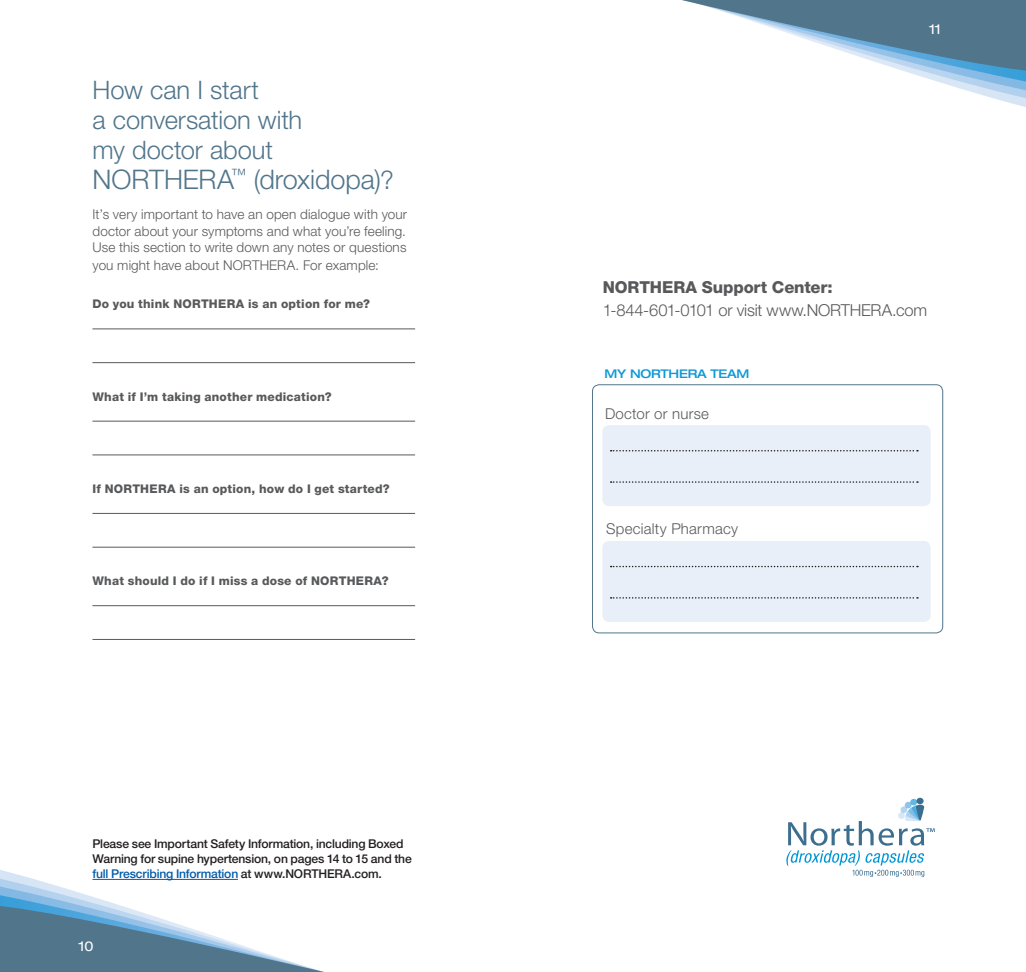
<style>
.page{position:relative;width:1026px;height:972px;background:#fff}
.page>*{position:absolute;margin:0;border:0;box-sizing:border-box;transform-origin:0 0}
.t1{font:300 27px "Helvetica Neue LT Std";letter-spacing:-.005em;color:#51758b}
.t2{font:300 25.5px/30px "Helvetica Neue LT Std";letter-spacing:-.005em;color:#51758b}
.t3{font:300 16.5px "Helvetica Neue LT Std";letter-spacing:-.015em;color:#58595b}
.t4{font:800 16.5px "Helvetica Neue LT Std";letter-spacing:-.005em;color:#58595b}
.t5{font:300 15px "Helvetica Neue LT Std";letter-spacing:.015em;color:#58595b}
.t6{font:300 13.5px/16.5px "Helvetica Neue LT Std";letter-spacing:.01em;color:#58595b;text-align:justify}
.t7{font:expanded 13.5px "Helvetica Neue LT Std";color:#fff}
.t8{font:500 12.15px/14.9px "Helvetica Neue LT Std";letter-spacing:-.015em;color:#231f20}
.t9{font:800 12px "Helvetica Neue LT Std";letter-spacing:.015em;color:#58595b}
.t10{font:500 expanded 12px "Helvetica Neue LT Std";letter-spacing:-.02em;color:#1099d6}
.s1{font-size:25.5px}
.s2{color:#005baa}
</style>
<div class="page">
<svg style="left:786px;top:799px;width:149px;height:78px"></svg>
<svg style="left:682px;top:0;width:344px;height:101px"></svg>
<svg style="left:0;top:870px;width:324px;height:102px"></svg>
<hr style="left:92px;top:879px;width:146px;height:1px;background:#005baa">
<hr style="left:92px;top:329px;width:323px;height:1px;background:#58595b">
<hr style="left:92px;top:362px;width:323px;height:1px;background:#58595b">
<hr style="left:92px;top:421px;width:323px;height:1px;background:#58595b">
<hr style="left:92px;top:455px;width:323px;height:1px;background:#58595b">
<hr style="left:92px;top:513px;width:323px;height:1px;background:#58595b">
<hr style="left:92px;top:547px;width:323px;height:1px;background:#58595b">
<hr style="left:92px;top:605px;width:323px;height:1px;background:#58595b">
<hr style="left:92px;top:639px;width:323px;height:1px;background:#58595b">
<div style="left:592px;top:384px;width:351px;height:249px;border:1px solid #51758b;border-radius:7px"></div>
<div style="left:602px;top:425px;width:329px;height:81px;background:#e8eff9;border-radius:7px"></div>
<div style="left:602px;top:541px;width:329px;height:81px;background:#e8eff9;border-radius:7px"></div>
<svg style="left:611px;top:450px;width:307px;height:2px"></svg>
<svg style="left:611px;top:566px;width:307px;height:1px"></svg>
<svg style="left:611px;top:481px;width:307px;height:2px"></svg>
<svg style="left:611px;top:597px;width:307px;height:2px"></svg>
<h2 class="t2" style="left:92px;top:75px;width:211px">How can I start<br>a conversation with my doctor about</h2>
<h1 class="t1" style="left:92px;top:163px;width:303px">NORTHERA<sup>™</sup> (droxidopa)<span class="s1">?</span></h1>
<p class="t6" style="left:92px;top:206px;width:316px">It’s very important to have an open dialogue with your doctor about your symptoms and what you’re feeling.<br>Use this section to write down any notes or questions</p>
<p class="t6" style="left:92px;top:257px;width:288px">you might have about NORTHERA. For example:</p>
<p class="t9" style="left:92px;top:297px;width:279px">Do you think NORTHERA is an option for me?</p>
<p class="t9" style="left:92px;top:389px;width:241px">What if I’m taking another medication?</p>
<p class="t9" style="left:92px;top:482px;width:299px">If NORTHERA is an option, how do I get started?</p>
<p class="t9" style="left:92px;top:574px;width:298px">What should I do if I miss a dose of NORTHERA?</p>
<p class="t8" style="left:92px;top:837px;width:321px">Please see Important Safety Information, including Boxed<br>Warning for supine hypertension, on pages 14 to 15 and the <span class="s2">full Prescribing Information</span> at www.NORTHERA.com.</p>
<p class="t7" style="left:79px;top:938px;width:16px">10</p>
<p class="t7" style="left:929px;top:21px;width:13px">11</p>
<p class="t4" style="left:603px;top:278px;width:231px">NORTHERA Support Center:</p>
<p class="t3" style="left:603px;top:300px;width:326px">1-844-601-0101 or visit www.NORTHERA.com</p>
<p class="t10" style="left:605px;top:366px;width:146px">MY NORTHERA TEAM</p>
<p class="t5" style="left:605px;top:404px;width:105px">Doctor or nurse</p>
<p class="t5" style="left:606px;top:519px;width:133px">Specialty Pharmacy</p>
</div>
